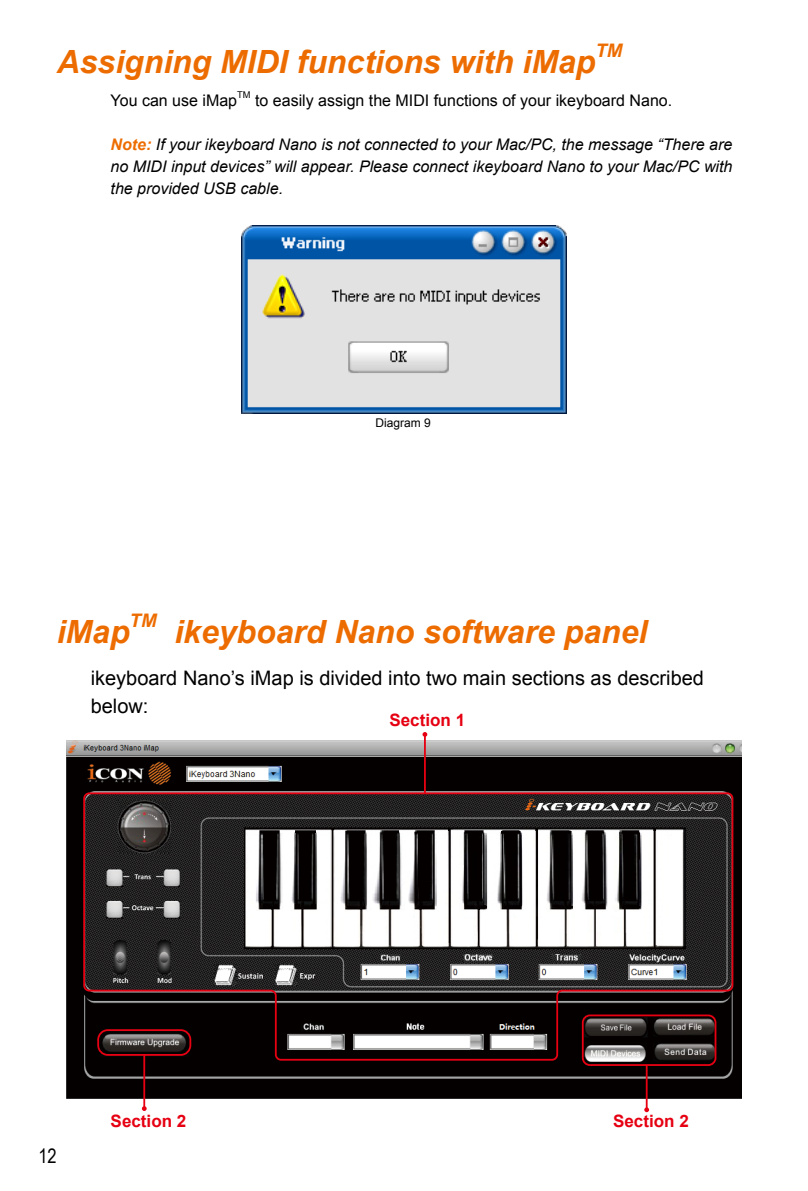
<style>
.page{position:relative;width:808px;height:1191px;background:#fff}
.page>*{position:absolute;margin:0;border:0;box-sizing:border-box;transform-origin:0 0}
.t1{font:italic 700 32px "Arial";color:#ed6c00}
.t2{font:20px/28px "Arial";color:#000}
.t3{font:20px "Arial Narrow";color:#000}
.t4{font:italic 700 18.6px "Arial";color:#ed6c00}
.t5{font:700 17px "Arial";color:#e60012}
.t6{font:italic 16px/22px "Arial";color:#000;text-align:justify}
.t7{font:16px "Arial";color:#000}
.t8{font:12px "Arial";color:#000}
.t9{font:9.4px "Arial";color:#000}
.s1{font-weight:700;color:#ed6c00}
</style>
<div class="page">
<img style="left:241px;top:226px;width:326px;height:187px">
<img style="left:66px;top:740px;width:676px;height:358px">
<hr style="left:424px;top:734px;width:2px;height:59px;background:#e60012">
<svg style="left:422px;top:732px;width:5px;height:5px"></svg>
<div style="left:582px;top:1014px;width:134px;height:52px;border:2px solid #e60012;border-radius:7px"></div>
<hr style="left:646px;top:1065px;width:2px;height:44px;background:#e60012">
<svg style="left:644px;top:1107px;width:5px;height:5px"></svg>
<hr style="left:143px;top:1055px;width:2px;height:53px;background:#e60012">
<svg style="left:142px;top:1106px;width:5px;height:5px"></svg>
<svg style="left:82px;top:791px;width:652px;height:270px"></svg>
<h1 class="t1" style="left:57px;top:40px;width:540px">Assigning MIDI functions with iMap</h1>
<p class="t4" style="left:595px;top:38px;width:28px">TM</p>
<p class="t7" style="left:111px;top:90px;width:128px">You can use iMap</p>
<p class="t9" style="left:237px;top:89px;width:15px">TM</p>
<p class="t7" style="left:255px;top:90px;width:419px">to easily assign the MIDI functions of your ikeyboard Nano.</p>
<p class="t6" style="left:111px;top:133px;width:623px"><span class="s1">Note:</span> If your ikeyboard Nano is not connected to your Mac/PC, the message “There are no MIDI input devices” will appear. Please connect ikeyboard Nano to your Mac/PC with the provided USB cable.</p>
<p class="t8" style="left:375px;top:415px;width:57px">Diagram 9</p>
<h1 class="t1" style="left:57px;top:610px;width:74px">iMap</h1>
<p class="t4" style="left:130px;top:608px;width:28px">TM</p>
<h1 class="t1" style="left:174px;top:610px;width:475px">ikeyboard Nano software panel</h1>
<p class="t2" style="left:91px;top:663px;width:615px">ikeyboard Nano’s iMap is divided into two main sections as described below:</p>
<p class="t5" style="left:389px;top:708px;width:77px">Section 1</p>
<p class="t3" style="left:38px;top:1141px;width:20px">12</p>
<p class="t5" style="left:111px;top:1110px;width:77px">Section 2</p>
<p class="t5" style="left:613px;top:1110px;width:77px">Section 2</p>
</div>
